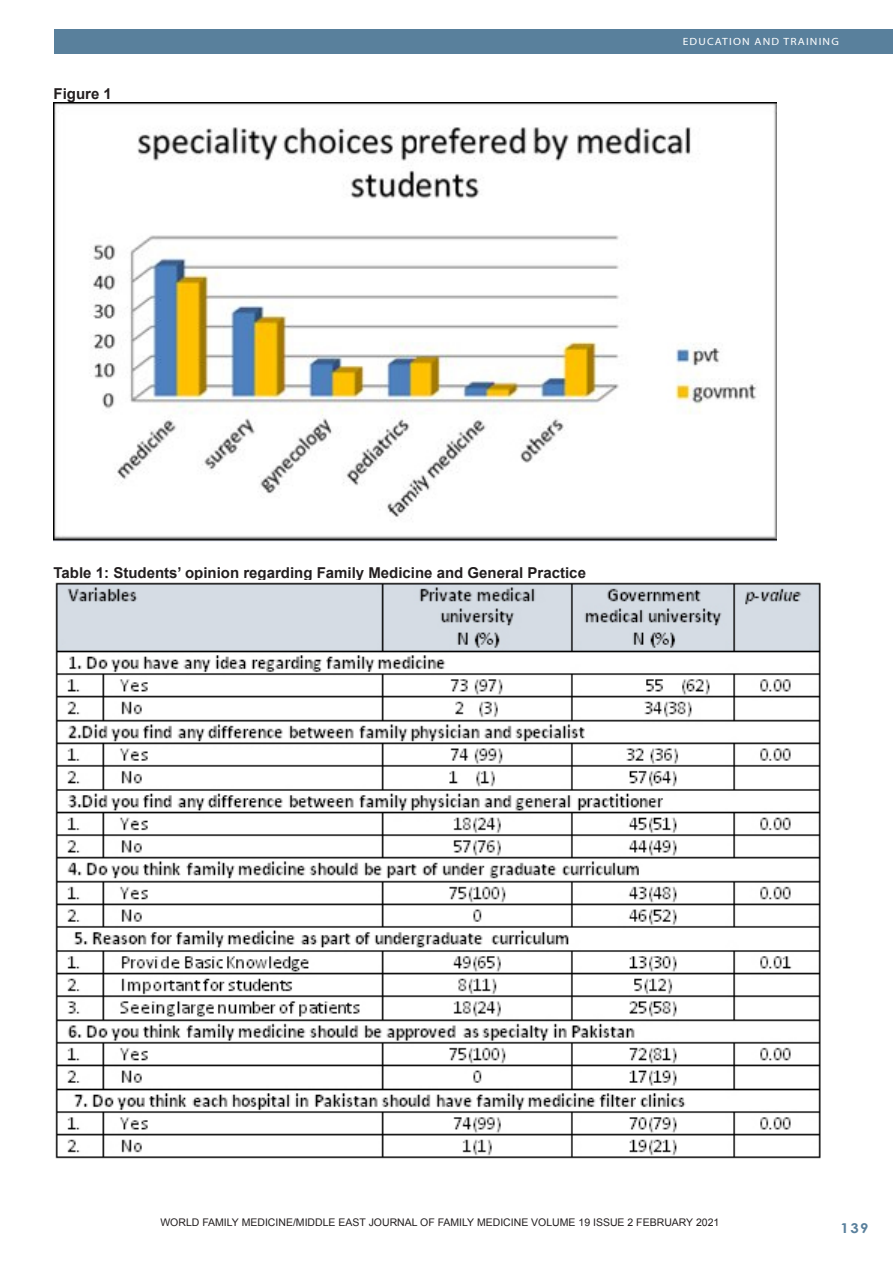
<style>
.page{position:relative;width:893px;height:1263px;background:#fff}
.page>*{position:absolute;margin:0;border:0;box-sizing:border-box;transform-origin:0 0}
.Footnote_Text{font:700 15px "Arial";color:#231f20}
.t1{font:700 13.5px "Century Gothic";color:#59809c;scale:1.1 1}
.Footnote_Text-2{font:10.5px "Arial";color:#231f20}
.t2{font:10.5px "Myriad";letter-spacing:.1em;color:#231f20;scale:1.1 1}
.t3{font:10.5px "Myriad";letter-spacing:.1em;color:#fff;scale:1.1 1}
.s1{font-family:"Century Gothic";font-weight:700}
</style>
<div class="page">
<div style="left:54px;top:30px;width:839px;height:24px;background:#59809c"></div>
<img style="left:54px;top:102px;width:723px;height:440px">
<img style="left:55px;top:582px;width:766px;height:577px">
<p class="Footnote_Text" style="left:54px;top:84px;width:60px">Figure 1</p>
<p class="t3" style="left:683px;top:36px;width:143px">EDUCATION AND TRAINING</p>
<p class="Footnote_Text" style="left:54px;top:563px;width:534px">Table 1: Students’ opinion regarding Family Medicine and General Practice</p>
<p class="Footnote_Text-2" style="left:160px;top:1215px;width:560px">WORLD FAMILY MEDICINE/MIDDLE EAST JOURNAL OF FAMILY MEDICINE VOLUME 19 ISSUE 2 FEBRUARY 2021</p>
<p class="t2" style="left:248px;top:1223px;width:364px">MIDDLE EAST JOURNAL OF FAMILY MEDICINE <span class="s1">•</span> VOLUME 7, ISSUE 10</p>
<p class="t1" style="left:840px;top:1218px;width:27px">139</p>
</div>
